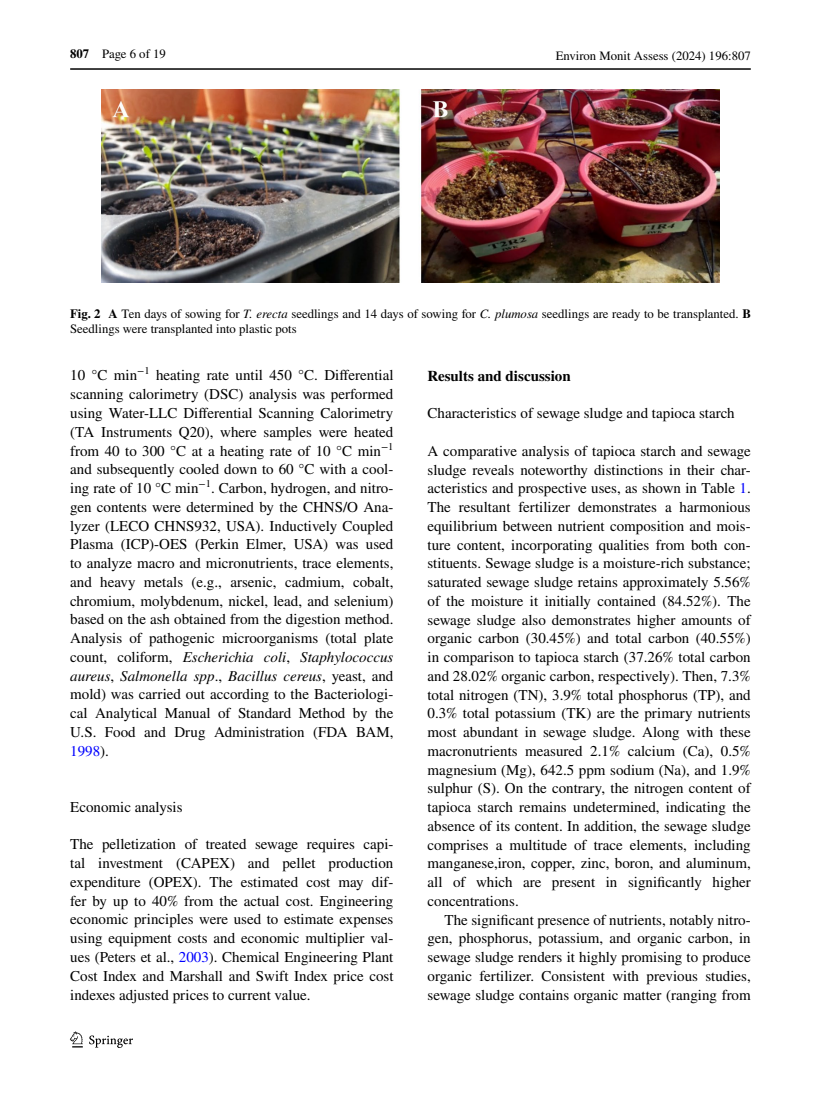
<style>
.page{position:relative;width:821px;height:1106px;background:#fff}
.page>*{position:absolute;margin:0;border:0;box-sizing:border-box;transform-origin:0 0}
.t1{font:15px/18.8px "STIX";color:#000;text-align:justify}
.t2{font:700 15px "STIX";color:#000}
.t3{font:12.75px/15px "STIX";color:#000}
.s1{font-weight:700}
.s2{font-style:italic}
.s3{color:#00f}
</style>
<div class="page">
<hr style="left:70px;top:68px;width:680px;height:2px;background:#000">
<svg style="left:70px;top:1031px;width:13px;height:16px"></svg>
<svg style="left:89px;top:1035px;width:44px;height:13px"></svg>
<img style="left:102px;top:89px;width:617px;height:194px">
<p class="t3" style="left:70px;top:47px;width:97px"><span class="s1">807</span> Page 6 of 19</p>
<p class="t3" style="left:555px;top:49px;width:197px">Environ Monit Assess (2024) 196:807</p>
<p class="t3" style="left:70px;top:307px;width:682px"><span class="s1">Fig. 2 A</span> Ten days of sowing for <span class="s2">T. erecta</span> seedlings and 14 days of sowing for <span class="s2">C. plumosa</span> seedlings are ready to be transplanted. <span class="s1">B<br></span>Seedlings were transplanted into plastic pots</p>
<p class="t1" style="left:70px;top:367px;width:325px">10 °C min<sup>−1</sup> heating rate until 450 °C. Differential scanning calorimetry (DSC) analysis was performed using Water-LLC Differential Scanning Calorimetry (TA Instruments Q20), where samples were heated from 40 to 300 °C at a heating rate of 10 °C min<sup>−1 </sup>and subsequently cooled down to 60 °C with a cool&shy;ing rate of 10 °C min<sup>−1</sup>. Carbon, hydrogen, and nitro&shy;gen contents were determined by the CHNS/O Ana&shy;lyzer (LECO CHNS932, USA). Inductively Coupled Plasma (ICP)-OES (Perkin Elmer, USA) was used to analyze macro and micronutrients, trace elements, and heavy metals (e.g., arsenic, cadmium, cobalt, chromium, molybdenum, nickel, lead, and selenium) based on the ash obtained from the digestion method.<br>Analysis of pathogenic microorganisms (total plate count, coliform, <span class="s2">Escherichia coli</span>, <span class="s2">Staphylococcus aureus</span>, <span class="s2">Salmonella spp</span>., <span class="s2">Bacillus cereus</span>, yeast, and mold) was carried out according to the Bacteriologi&shy;cal Analytical Manual of Standard Method by the U.S. Food and Drug Administration (FDA BAM, <span class="s3">1998</span>).</p>
<p class="t1" style="left:70px;top:798px;width:114px">Economic analysis</p>
<p class="t1" style="left:70px;top:836px;width:325px">The pelletization of treated sewage requires capi&shy;tal investment (CAPEX) and pellet production expenditure (OPEX). The estimated cost may dif&shy;fer by up to 40% from the actual cost. Engineering economic principles were used to estimate expenses using equipment costs and economic multiplier val&shy;ues (Peters et al., <span class="s3">2003</span>). Chemical Engineering Plant Cost Index and Marshall and Swift Index price cost indexes adjusted prices to current value.</p>
<p class="t2" style="left:427px;top:367px;width:145px">Results and discussion</p>
<p class="t1" style="left:427px;top:405px;width:309px">Characteristics of sewage sludge and tapioca starch</p>
<p class="t1" style="left:427px;top:442px;width:325px">A comparative analysis of tapioca starch and sewage sludge reveals noteworthy distinctions in their char&shy;acteristics and prospective uses, as shown in Table <span class="s3">1</span>.<br>The resultant fertilizer demonstrates a harmonious equilibrium between nutrient composition and mois&shy;ture content, incorporating qualities from both con&shy;stituents. Sewage sludge is a moisture-rich substance; saturated sewage sludge retains approximately 5.56% of the moisture it initially contained (84.52%). The sewage sludge also demonstrates higher amounts of organic carbon (30.45%) and total carbon (40.55%) in comparison to tapioca starch (37.26% total carbon and 28.02% organic carbon, respectively). Then, 7.3% total nitrogen (TN), 3.9% total phosphorus (TP), and 0.3% total potassium (TK) are the primary nutrients most abundant in sewage sludge. Along with these macronutrients measured 2.1% calcium (Ca), 0.5% magnesium (Mg), 642.5 ppm sodium (Na), and 1.9% sulphur (S). On the contrary, the nitrogen content of tapioca starch remains undetermined, indicating the absence of its content. In addition, the sewage sludge comprises a multitude of trace elements, including manganese,iron, copper, zinc, boron, and aluminum, all of which are present in significantly higher concentrations.</p>
<p class="t1" style="left:427px;top:911px;width:325px;text-indent:17px">The significant presence of nutrients, notably nitro&shy;gen, phosphorus, potassium, and organic carbon, in sewage sludge renders it highly promising to produce organic fertilizer. Consistent with previous studies, sewage sludge contains organic matter (ranging from</p>
</div>
